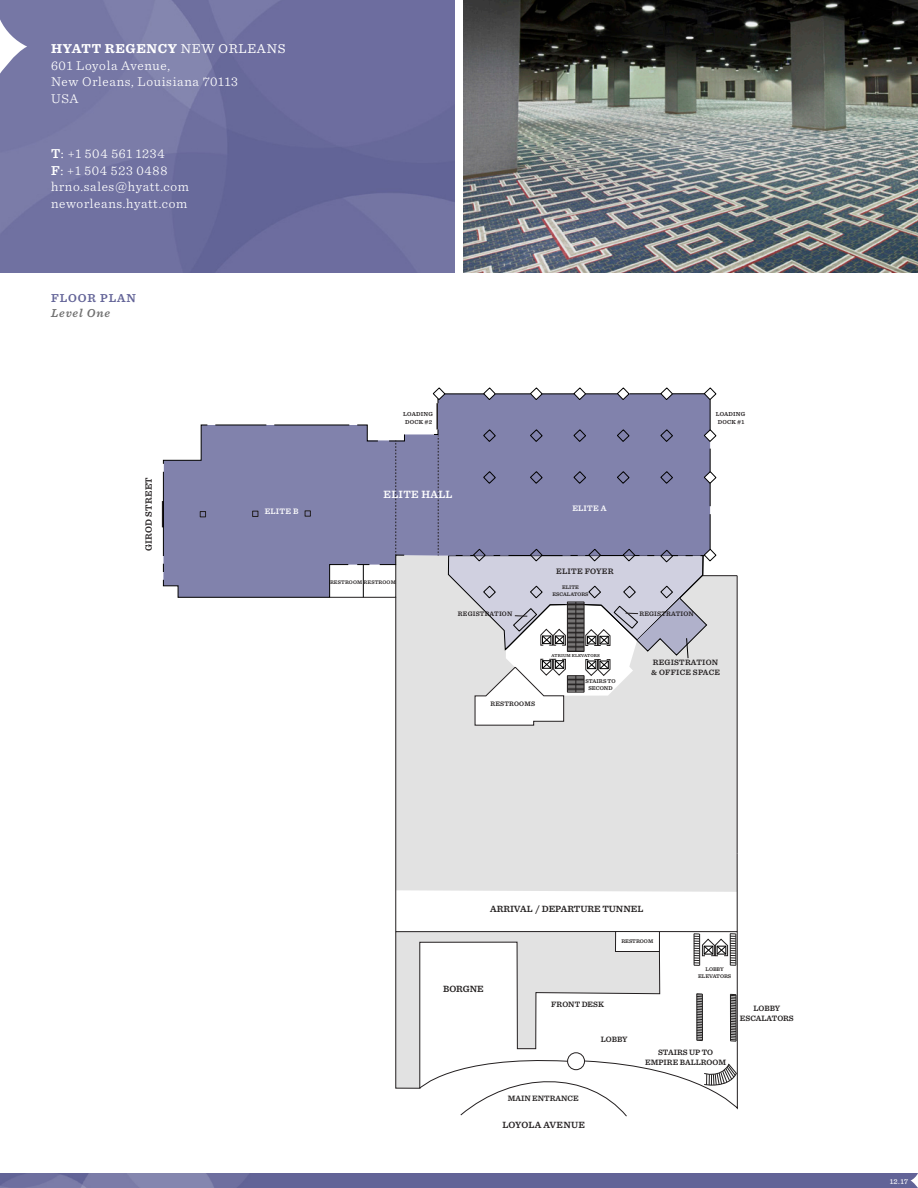
<style>
.page{position:relative;width:918px;height:1188px;background:#fff}
.page>*{position:absolute;margin:0;border:0;box-sizing:border-box;transform-origin:0 0}
.t1{font:300 13.5px/16.5px "Sentinel";letter-spacing:.05em;color:#fff}
.chart_head{font:600 12px/14.4px "Sentinel";letter-spacing:.075em;color:#626397}
.t2{font:600 10.95px "Sentinel";letter-spacing:.025em;color:#fff}
.t3{font:600 9.45px "Sentinel";color:#221f1f}
.t4{font:600 9.45px "Sentinel";letter-spacing:.025em;color:#231f20}
.t5{font:600 8.25px "Sentinel";letter-spacing:.025em;color:#fff}
.t6{font:600 8.25px "Sentinel";letter-spacing:.025em;color:#231f20}
.t7{font:600 8.1px/9.8px "Sentinel";color:#221f1f;text-align:center}
.t8{font:600 8.1px/9.8px "Sentinel";letter-spacing:.025em;color:#231f20}
.t9{font:500 7.5px "Sentinel";color:#fff}
.t10{font:600 6.75px "Sentinel";letter-spacing:.025em;color:#231f20}
.t11{font:600 6.75px "Sentinel";letter-spacing:.025em;color:#221f1f}
.t12{font:600 6.15px/7.4px "Sentinel";letter-spacing:.025em;color:#231f20}
.t13{font:600 5.7px/6.9px "Sentinel";color:#221f1f;text-align:center}
.t14{font:600 5.55px/6.6px "Sentinel";color:#221f1f;text-align:center}
.t15{font:600 5.4px "Sentinel";letter-spacing:.02em;color:#221f1f}
.t16{font:600 5.4px/6.4px "Sentinel";color:#221f1f;text-align:center}
.t17{font:600 4.5px "Sentinel";letter-spacing:.025em;color:#221f1f}
.s1{font-weight:700}
.s2{font-weight:400}
.s3{font-weight:600}
.s4{font-style:italic;color:#707070}
</style>
<div class="page">
<hr style="left:162px;top:501px;width:3px;height:26px;background:#231f20">
<div style="left:397px;top:555px;width:340px;height:336px;background:#e2e2e2"></div>
<hr style="left:701px;top:575px;width:36px;height:1px;background:#231f20">
<hr style="left:737px;top:576px;width:1px;height:278px;background:#231f20">
<hr style="left:396px;top:597px;width:1px;height:335px;background:#231f20">
<svg style="left:584px;top:853px;width:154px;height:257px"></svg>
<svg style="left:200px;top:395px;width:510px;height:202px;background:#9596b9"></svg>
<hr style="left:445px;top:394px;width:39px;height:1px;background:#000">
<hr style="left:495px;top:394px;width:35px;height:1px;background:#000">
<hr style="left:542px;top:394px;width:32px;height:1px;background:#000">
<hr style="left:586px;top:394px;width:31px;height:1px;background:#000">
<hr style="left:630px;top:394px;width:31px;height:1px;background:#000">
<hr style="left:672px;top:394px;width:33px;height:1px;background:#000">
<hr style="left:710px;top:399px;width:1px;height:31px;background:#000">
<hr style="left:710px;top:514px;width:1px;height:35px;background:#000">
<svg style="left:704px;top:429px;width:12px;height:13px"></svg>
<svg style="left:704px;top:387px;width:12px;height:13px"></svg>
<svg style="left:704px;top:449px;width:12px;height:57px"></svg>
<svg style="left:660px;top:429px;width:13px;height:13px"></svg>
<svg style="left:660px;top:387px;width:13px;height:13px"></svg>
<svg style="left:660px;top:471px;width:13px;height:13px"></svg>
<svg style="left:617px;top:429px;width:13px;height:13px"></svg>
<svg style="left:617px;top:387px;width:13px;height:13px"></svg>
<svg style="left:617px;top:471px;width:13px;height:13px"></svg>
<svg style="left:573px;top:429px;width:13px;height:13px"></svg>
<svg style="left:573px;top:387px;width:13px;height:13px"></svg>
<svg style="left:573px;top:471px;width:13px;height:13px"></svg>
<svg style="left:530px;top:429px;width:13px;height:13px"></svg>
<svg style="left:530px;top:387px;width:13px;height:13px"></svg>
<svg style="left:530px;top:471px;width:13px;height:13px"></svg>
<svg style="left:483px;top:429px;width:13px;height:13px"></svg>
<svg style="left:483px;top:387px;width:13px;height:13px"></svg>
<svg style="left:483px;top:471px;width:13px;height:13px"></svg>
<svg style="left:433px;top:387px;width:12px;height:16px"></svg>
<svg style="left:163px;top:425px;width:242px;height:173px;background:#8b8cb0"></svg>
<svg style="left:704px;top:1064px;width:33px;height:25px"></svg>
<hr style="left:702px;top:994px;width:1px;height:47px;background:#211f1f">
<svg style="left:697px;top:994px;width:5px;height:47px"></svg>
<hr style="left:736px;top:995px;width:1px;height:46px;background:#211f1f">
<svg style="left:730px;top:994px;width:6px;height:48px"></svg>
<hr style="left:736px;top:934px;width:1px;height:31px;background:#211f1f">
<svg style="left:694px;top:933px;width:42px;height:33px"></svg>
<hr style="left:616px;top:931px;width:121px;height:1px;background:#231f20">
<svg style="left:434px;top:429px;width:5px;height:127px"></svg>
<svg style="left:395px;top:931px;width:265px;height:186px"></svg>
<svg style="left:448px;top:549px;width:268px;height:177px"></svg>
<img style="left:463px;top:0;width:455px;height:272px">
<img style="left:0;top:0;width:455px;height:272px">
<svg style="left:0;top:19px;width:27px;height:55px"></svg>
<img style="left:0;top:1173px;width:911px;height:15px">
<svg style="left:911px;top:1173px;width:7px;height:15px"></svg>
<p class="t1" style="left:51px;top:40px;width:236px"><span class="s1">HYATT REGENCY</span> <span class="s2">NEW ORLEANS<br></span>601 Loyola Avenue,<br>New Orleans, Louisiana 70113<br>USA</p>
<p class="t1" style="left:51px;top:145px;width:140px"><span class="s3">T</span><span class="s2">:</span> +1 504 561 1234<br><span class="s3">F</span><span class="s2">:</span> +1 504 523 0488 hrno.sales@hyatt.com neworleans.hyatt.com</p>
<p class="chart_head" style="left:51px;top:290px;width:86px">FLOOR PLAN<br><span class="s4">Level One</span></p>
<p class="t4" style="left:141px;top:551px;width:75px;rotate:-90deg">GIROD STREET</p>
<p class="t5" style="left:265px;top:505px;width:35px">ELITE B</p>
<p class="t12" style="left:403px;top:410px;width:31px">LOADING<br>DOCK #2</p>
<p class="t12" style="left:716px;top:410px;width:31px;text-align:center">LOADING<br>DOCK #1</p>
<p class="t2" style="left:384px;top:486px;width:70px">ELITE HALL</p>
<p class="t15" style="left:330px;top:578px;width:67px">RESTROOM RESTROOM</p>
<p class="t5" style="left:572px;top:502px;width:36px">ELITE A</p>
<p class="t6" style="left:556px;top:565px;width:59px">ELITE FOYER</p>
<p class="t16" style="left:553px;top:584px;width:37px">ELITE<br>ESCALATORS</p>
<p class="t10" style="left:458px;top:609px;width:56px">REGISTRATION</p>
<p class="t10" style="left:639px;top:608px;width:56px">REGISTRATION</p>
<p class="t11" style="left:491px;top:699px;width:46px">RESTROOMS</p>
<p class="t17" style="left:552px;top:652px;width:50px">ATRIUM ELEVATORS</p>
<p class="t13" style="left:586px;top:678px;width:32px">STAIRS TO<br>SECOND</p>
<p class="t8" style="left:651px;top:657px;width:70px">REGISTRATION &amp; OFFICE SPACE</p>
<p class="t3" style="left:490px;top:901px;width:155px">ARRIVAL / DEPARTURE TUNNEL</p>
<p class="t3" style="left:443px;top:981px;width:42px">BORGNE</p>
<p class="t14" style="left:621px;top:938px;width:33px">RESTROOM</p>
<p class="t7" style="left:551px;top:999px;width:54px">FRONT DESK</p>
<p class="t7" style="left:601px;top:1034px;width:28px">LOBBY</p>
<p class="t14" style="left:698px;top:966px;width:35px">LOBBY<br>ELEVATORS</p>
<p class="t7" style="left:740px;top:1003px;width:55px">LOBBY<br>ESCALATORS</p>
<p class="t7" style="left:645px;top:1047px;width:82px">STAIRS UP TO<br>EMPIRE BALLROOM</p>
<p class="t7" style="left:508px;top:1093px;width:73px">MAIN ENTRANCE</p>
<p class="t4" style="left:502px;top:1117px;width:84px">LOYOLA AVENUE</p>
<p class="t9" style="left:890px;top:1175px;width:20px">12.17</p>
</div>
